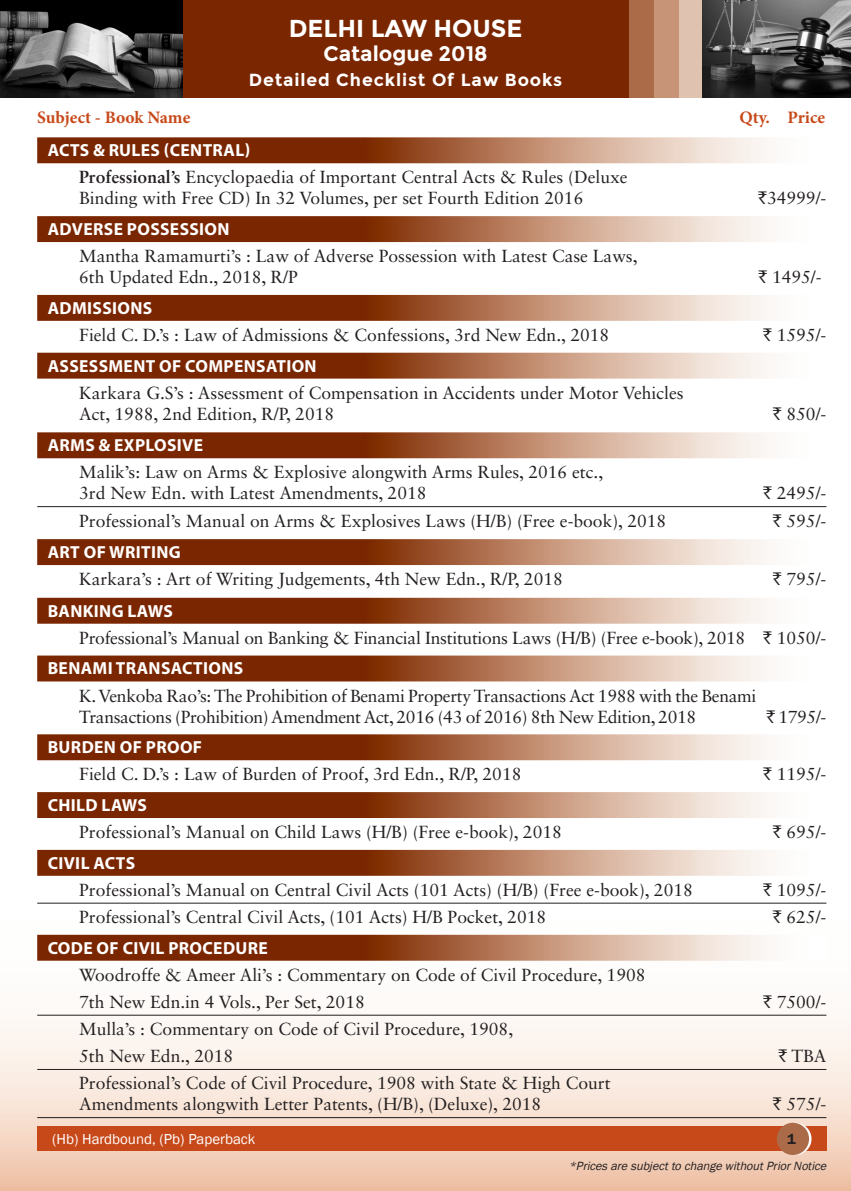
<style>
.page{position:relative;width:851px;height:1191px;background:#fff}
.page>*{position:absolute;margin:0;border:0;box-sizing:border-box;transform-origin:0 0}
.t1{font:700 24.5px "Montserrat";color:#fff}
.t2{font:700 21px "Montserrat";color:#fff}
.TOC3_top_bottom{font:17.5px/21px "Sabon LT Std";color:#231f20}
.TOC3{font:17.5px/21px "Sabon LT Std";color:#231f20}
.TOC2{font:700 17.5px "Myriad Pro";letter-spacing:.02em;color:#fff}
.TOC3-2{font:17.5px/21px "Sabon LT Std";letter-spacing:-.02em;color:#231f20}
.TOC3_bottom{font:17.5px "Sabon LT Std";color:#231f20}
.TOC3_top{font:17.5px/21px "Sabon LT Std";color:#231f20}
.t3{font:700 17.5px "Montserrat";letter-spacing:.05em;color:#fff}
.TOC1{font:700 17.5px "Minion Pro";color:#c74919}
.t4{font:14.88px "Franklin Gothic";color:#fff}
.t5{font:600 14.88px "Franklin Gothic";color:#231f20}
.t6{font:italic 12.25px "Franklin Gothic";color:#231f20}
.s1{font-weight:700}
.s2{font-family:"Rupee Foradian"}
</style>
<div class="page">
<svg style="left:0;top:849px;width:850px;height:342px"></svg>
<div style="left:37px;top:1126px;width:789px;height:25px;background:#c74919"></div>
<svg style="left:779px;top:1122px;width:32px;height:33px"></svg>
<div style="left:776px;top:1122px;width:33px;height:33px;background:#ab6b49;border-radius:50%"></div>
<div style="left:182px;top:0;width:446px;height:98px;background:#7a2600"></div>
<div style="left:629px;top:0;width:24px;height:98px;background:#ab6b49"></div>
<div style="left:653px;top:0;width:25px;height:98px;background:#c79478"></div>
<div style="left:678px;top:0;width:25px;height:98px;background:#e0c2b1"></div>
<img style="left:0;top:0;width:182px;height:98px">
<img style="left:702px;top:0;width:148px;height:98px">
<div style="left:37px;top:137px;width:327px;height:26px;background:#7a2600"></div>
<svg style="left:364px;top:137px;width:405px;height:26px;background:#c79b83"></svg>
<div style="left:37px;top:216px;width:327px;height:26px;background:#7a2600"></div>
<svg style="left:364px;top:216px;width:405px;height:26px;background:#c69a82"></svg>
<div style="left:37px;top:295px;width:327px;height:26px;background:#7a2600"></div>
<svg style="left:364px;top:295px;width:405px;height:26px;background:#c69a82"></svg>
<div style="left:37px;top:353px;width:327px;height:25px;background:#7a2600"></div>
<svg style="left:364px;top:353px;width:405px;height:25px;background:#c69a82"></svg>
<div style="left:37px;top:432px;width:327px;height:26px;background:#7a2600"></div>
<svg style="left:364px;top:432px;width:405px;height:26px;background:#c79b83"></svg>
<hr style="left:37px;top:506px;width:789px;height:1px;background:#231f20">
<div style="left:37px;top:539px;width:327px;height:26px;background:#7a2600"></div>
<svg style="left:364px;top:539px;width:405px;height:26px;background:#c69a82"></svg>
<div style="left:37px;top:598px;width:327px;height:25px;background:#7a2600"></div>
<svg style="left:364px;top:598px;width:405px;height:25px;background:#c69a82"></svg>
<div style="left:37px;top:655px;width:327px;height:26px;background:#7a2600"></div>
<svg style="left:364px;top:655px;width:405px;height:26px;background:#c79c84"></svg>
<div style="left:37px;top:734px;width:327px;height:26px;background:#7a2600"></div>
<svg style="left:364px;top:734px;width:405px;height:26px;background:#c79b83"></svg>
<div style="left:37px;top:792px;width:327px;height:26px;background:#7a2600"></div>
<svg style="left:364px;top:792px;width:405px;height:26px;background:#c69a82"></svg>
<div style="left:37px;top:850px;width:327px;height:25px;background:#7a2600"></div>
<svg style="left:364px;top:850px;width:462px;height:25px"></svg>
<hr style="left:37px;top:903px;width:789px;height:1px;background:#231f20">
<div style="left:37px;top:934px;width:327px;height:26px;background:#7a2600"></div>
<svg style="left:364px;top:934px;width:462px;height:26px"></svg>
<hr style="left:37px;top:1015px;width:789px;height:1px;background:#231f20">
<hr style="left:37px;top:1069px;width:789px;height:1px;background:#231f20">
<hr style="left:37px;top:1117px;width:789px;height:1px;background:#231f20">
<h1 class="t1" style="left:289px;top:13px;width:235px">DELHI LAW HOUSE</h1>
<p class="t2" style="left:323px;top:41px;width:166px">Catalogue 2018</p>
<p class="t3" style="left:249px;top:69px;width:315px">Detailed Checklist Of Law Books</p>
<p class="TOC1" style="left:37px;top:105px;width:155px">Subject - Book Name</p>
<p class="TOC1" style="left:739px;top:105px;width:87px">Qty. Price</p>
<p class="TOC2" style="left:48px;top:139px;width:204px">ACTS &amp; RULES (CENTRAL)</p>
<p class="TOC3_top_bottom" style="left:79px;top:167px;width:550px"><span class="s1">Professional’s</span> Encyclopaedia of Important Central Acts &amp; Rules (Deluxe<br>Binding with Free CD) In 32 Volumes, per set Fourth Edition 2016</p>
<p class="TOC3_top_bottom" style="left:758px;top:188px;width:70px"><span class="s2">`</span>34999/-</p>
<p class="TOC2" style="left:48px;top:218px;width:183px">ADVERSE POSSESSION</p>
<p class="TOC3_top_bottom" style="left:79px;top:245px;width:560px">Mantha Ramamurti’s : Law of Adverse Possession with Latest Case Laws,<br>6th Updated Edn., 2018, R/P</p>
<p class="TOC3_top_bottom" style="left:758px;top:266px;width:65px"><span class="s2">`</span> 1495/-</p>
<p class="TOC2" style="left:48px;top:296px;width:106px">ADMISSIONS</p>
<p class="TOC3_top_bottom" style="left:79px;top:324px;width:531px">Field C. D.’s : Law of Admissions &amp; Confessions, 3rd New Edn., 2018</p>
<p class="TOC3_top_bottom" style="left:763px;top:324px;width:65px"><span class="s2">`</span> 1595/-</p>
<p class="TOC2" style="left:48px;top:354px;width:270px">ASSESSMENT OF COMPENSATION</p>
<p class="TOC3_top_bottom" style="left:79px;top:382px;width:606px">Karkara G.S’s : Assessment of Compensation in Accidents under Motor Vehicles<br>Act, 1988, 2nd Edition, R/P, 2018</p>
<p class="TOC3_top_bottom" style="left:772px;top:403px;width:55px"><span class="s2">`</span> 850/-</p>
<p class="TOC2" style="left:48px;top:434px;width:157px">ARMS &amp; EXPLOSIVE</p>
<p class="TOC3_top" style="left:79px;top:461px;width:525px">Malik’s: Law on Arms &amp; Explosive alongwith Arms Rules, 2016 etc.,<br>3rd New Edn. with Latest Amendments, 2018</p>
<p class="TOC3_top" style="left:763px;top:482px;width:65px"><span class="s2">`</span> 2495/-</p>
<p class="TOC3_bottom" style="left:79px;top:510px;width:588px">Professional’s Manual on Arms &amp; Explosives Laws (H/B) (Free e-book), 2018</p>
<p class="TOC3_bottom" style="left:772px;top:510px;width:55px"><span class="s2">`</span> 595/-</p>
<p class="TOC2" style="left:48px;top:541px;width:134px">ART OF WRITING</p>
<p class="TOC3_top_bottom" style="left:79px;top:568px;width:485px">Karkara’s : Art of Writing Judgements, 4th New Edn., R/P, 2018</p>
<p class="TOC3_top_bottom" style="left:772px;top:568px;width:55px"><span class="s2">`</span> 795/-</p>
<p class="TOC2" style="left:48px;top:599px;width:127px">BANKING LAWS</p>
<p class="TOC3_top_bottom" style="left:79px;top:627px;width:748px">Professional’s Manual on Banking &amp; Financial Institutions Laws (H/B) (Free e-book), 2018 <span class="s2">`</span> 1050/-</p>
<p class="TOC2" style="left:48px;top:657px;width:197px">BENAMI TRANSACTIONS</p>
<p class="TOC3-2" style="left:79px;top:685px;width:678px">K. Venkoba Rao’s: The Prohibition of Benami Property Transactions Act 1988 with the Benami<br>Transactions (Prohibition) Amendment Act, 2016 (43 of 2016) 8th New Edition, 2018</p>
<p class="TOC3" style="left:766px;top:706px;width:62px"><span class="s2">`</span> 1795/-</p>
<p class="TOC2" style="left:48px;top:736px;width:156px">BURDEN OF PROOF</p>
<p class="TOC3_top_bottom" style="left:79px;top:763px;width:443px">Field C. D.’s : Law of Burden of Proof, 3rd Edn., R/P, 2018</p>
<p class="TOC3_top_bottom" style="left:763px;top:763px;width:65px"><span class="s2">`</span> 1195/-</p>
<p class="TOC2" style="left:48px;top:793px;width:101px">CHILD LAWS</p>
<p class="TOC3_top_bottom" style="left:79px;top:821px;width:484px">Professional’s Manual on Child Laws (H/B) (Free e-book), 2018</p>
<p class="TOC3_top_bottom" style="left:772px;top:821px;width:55px"><span class="s2">`</span> 695/-</p>
<p class="TOC2" style="left:48px;top:851px;width:89px">CIVIL ACTS</p>
<p class="TOC3" style="left:79px;top:879px;width:615px">Professional’s Manual on Central Civil Acts (101 Acts) (H/B) (Free e-book), 2018</p>
<p class="TOC3" style="left:763px;top:879px;width:65px"><span class="s2">`</span> 1095/-</p>
<p class="TOC3_bottom" style="left:79px;top:906px;width:468px">Professional’s Central Civil Acts, (101 Acts) H/B Pocket, 2018</p>
<p class="TOC3_bottom" style="left:772px;top:906px;width:55px"><span class="s2">`</span> 625/-</p>
<p class="TOC2" style="left:48px;top:936px;width:222px">CODE OF CIVIL PROCEDURE</p>
<p class="TOC3_top_bottom" style="left:79px;top:964px;width:567px">Woodroffe &amp; Ameer Ali’s : Commentary on Code of Civil Procedure, 1908</p>
<p class="TOC3" style="left:79px;top:991px;width:287px">7th New Edn.in 4 Vols., Per Set, 2018</p>
<p class="TOC3" style="left:763px;top:991px;width:65px"><span class="s2">`</span> 7500/-</p>
<p class="TOC3_top_bottom" style="left:79px;top:1018px;width:435px">Mulla’s : Commentary on Code of Civil Procedure, 1908,</p>
<p class="TOC3" style="left:79px;top:1045px;width:155px">5th New Edn., 2018</p>
<p class="TOC3" style="left:778px;top:1045px;width:49px"><span class="s2">`</span> TBA</p>
<p class="TOC3" style="left:79px;top:1072px;width:532px">Professional’s Code of Civil Procedure, 1908 with State &amp; High Court<br>Amendments alongwith Letter Patents, (H/B), (Deluxe), 2018</p>
<p class="TOC3" style="left:772px;top:1093px;width:55px"><span class="s2">`</span> 575/-</p>
<p class="t4" style="left:52px;top:1129px;width:205px">(Hb) Hardbound, (Pb) Paperback</p>
<p class="t5" style="left:787px;top:1130px;width:10px">1</p>
<p class="t6" style="left:568px;top:1158px;width:262px">*Pricesare subjectto change withoutPriorNotice</p>
</div>
